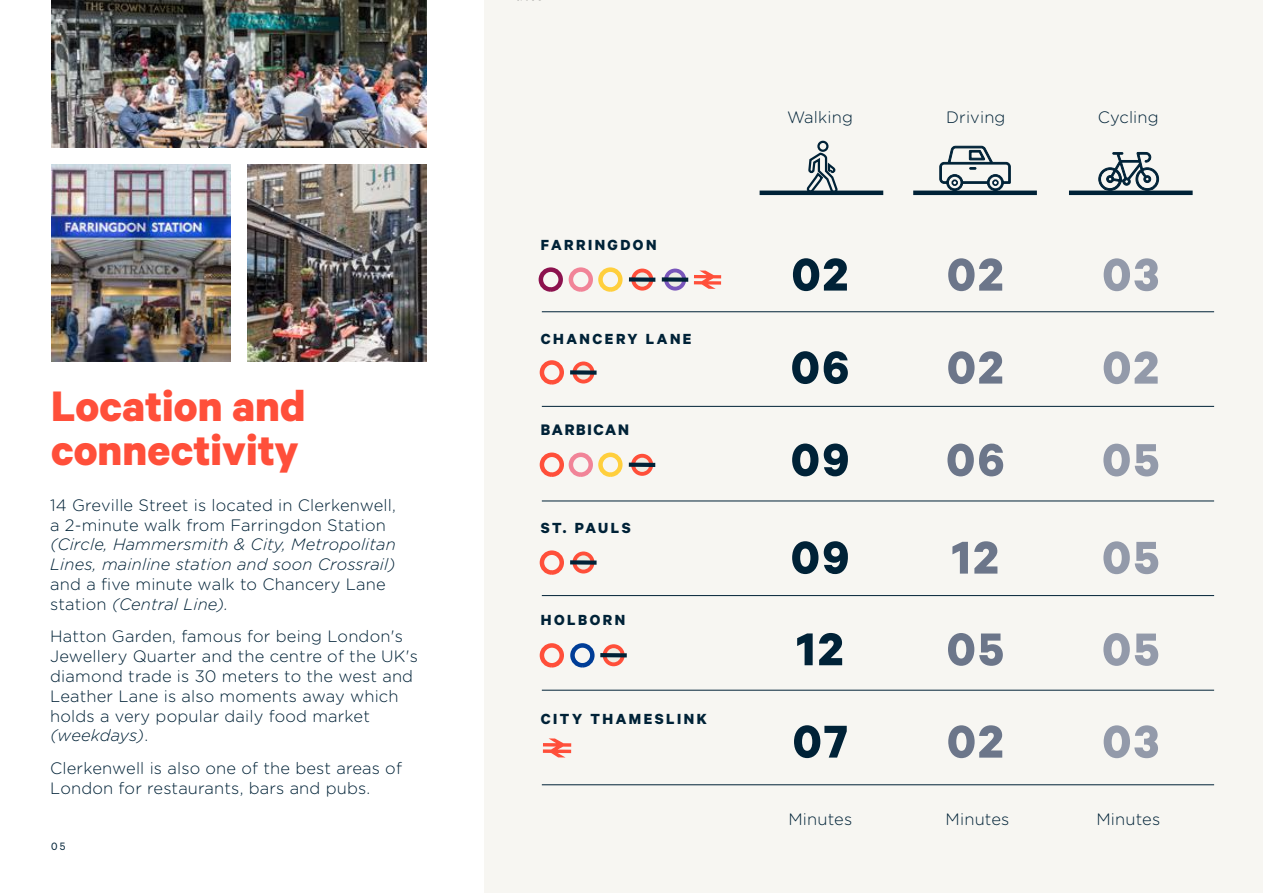
<style>
.page{position:relative;width:1263px;height:893px;background:#fff}
.page>*{position:absolute;margin:0;border:0;box-sizing:border-box;transform-origin:0 0}
.t1{font:51.75px/92.6px "Calibre Bold Test";letter-spacing:.05em;color:#002237;text-align:justify}
.t2{font:51.75px/92.6px "Calibre Bold Test";letter-spacing:.05em;color:#6c768a;text-align:justify}
.t3{font:51.75px/92.6px "Calibre Bold Test";letter-spacing:.05em;color:#939aaa;text-align:justify}
.t4{font:48px/45px "Calibre Bold Test";color:#ff4f3a}
.t5{font:17.25px "Calibre Bold Test";letter-spacing:.1em;color:#002237}
.t6{font:300 16.5px/19.8px "Gotham Rounded";letter-spacing:.01em;color:#002237}
.t7{font:italic 300 16.5px/19.8px "Gotham Rounded";letter-spacing:.01em;color:#002237}
.t8{font:16.5px "Calibre Bold Test";letter-spacing:.15em;color:#002237}
.t9{font:12px "Calibre Regular Test";color:#002237}
.s1{font-style:italic}
</style>
<div class="page">
<div style="left:484px;top:0;width:779px;height:893px;background:#f7f6f2"></div>
<svg style="left:631px;top:454px;width:22px;height:22px"></svg>
<svg style="left:629px;top:463px;width:26px;height:4px"></svg>
<svg style="left:572px;top:361px;width:22px;height:23px"></svg>
<div style="left:570px;top:370px;width:27px;height:5px;background:#002237"></div>
<hr style="left:542px;top:311px;width:672px;height:1px;background:#002237">
<hr style="left:542px;top:406px;width:672px;height:1px;background:#002237">
<hr style="left:542px;top:501px;width:672px;height:1px;background:#002237">
<hr style="left:542px;top:595px;width:672px;height:1px;background:#002237">
<hr style="left:542px;top:690px;width:672px;height:1px;background:#002237">
<hr style="left:542px;top:784px;width:672px;height:1px;background:#002237">
<svg style="left:543px;top:738px;width:28px;height:19px"></svg>
<svg style="left:572px;top:551px;width:22px;height:23px"></svg>
<div style="left:570px;top:560px;width:27px;height:5px;background:#002237"></div>
<svg style="left:603px;top:644px;width:22px;height:22px"></svg>
<svg style="left:600px;top:653px;width:27px;height:4px"></svg>
<svg style="left:631px;top:269px;width:22px;height:22px"></svg>
<div style="left:629px;top:277px;width:26px;height:5px;background:#002237"></div>
<svg style="left:664px;top:269px;width:22px;height:22px"></svg>
<div style="left:662px;top:277px;width:26px;height:5px;background:#002237"></div>
<svg style="left:694px;top:271px;width:27px;height:18px"></svg>
<div style="left:539px;top:267px;width:24px;height:25px;border:4px solid #8c124e;border-radius:50%"></div>
<div style="left:569px;top:267px;width:24px;height:25px;border:4px solid #f18498;border-radius:50%"></div>
<div style="left:598px;top:267px;width:25px;height:25px;border:4px solid #ffcf3d;border-radius:50%"></div>
<img style="left:51px;top:164px;width:179px;height:197px">
<img style="left:51px;top:0;width:376px;height:148px">
<img style="left:247px;top:164px;width:180px;height:197px">
<svg style="left:1098px;top:152px;width:61px;height:39px"></svg>
<svg style="left:939px;top:146px;width:72px;height:45px"></svg>
<div style="left:951px;top:179px;width:7px;height:7px;border:2px solid #002237;border-radius:50%"></div>
<hr style="left:913px;top:191px;width:124px;height:4px;background:#002237">
<hr style="left:760px;top:191px;width:123px;height:4px;background:#002237">
<hr style="left:1069px;top:191px;width:123px;height:4px;background:#002237">
<svg style="left:805px;top:140px;width:34px;height:56px"></svg>
<div style="left:540px;top:360px;width:24px;height:25px;border:4px solid #ff4f3a;border-radius:50%"></div>
<div style="left:540px;top:452px;width:24px;height:25px;border:4px solid #ff4f3a;border-radius:50%"></div>
<div style="left:569px;top:452px;width:24px;height:25px;border:4px solid #f18498;border-radius:50%"></div>
<div style="left:598px;top:452px;width:25px;height:25px;border:4px solid #ffcf3d;border-radius:50%"></div>
<div style="left:540px;top:550px;width:24px;height:25px;border:4px solid #ff4f3a;border-radius:50%"></div>
<div style="left:540px;top:643px;width:24px;height:25px;border:4px solid #ff4f3a;border-radius:50%"></div>
<div style="left:570px;top:643px;width:25px;height:25px;border:4px solid #003d97;border-radius:50%"></div>
<h2 class="t4" style="left:51px;top:381px;width:256px">Location and connectivity</h2>
<p class="t6" style="left:50px;top:494px;width:347px">14 Greville Street is located in Clerkenwell, a 2-minute walk from Farringdon Station</p>
<p class="t7" style="left:50px;top:534px;width:347px">(Circle, Hammersmith &amp; City, Metropolitan<br>Lines, mainline station and soon Crossrail)</p>
<p class="t6" style="left:50px;top:574px;width:337px">and a five minute walk to Chancery Lane station <span class="s1">(Central Line).</span></p>
<p class="t6" style="left:50px;top:626px;width:369px">Hatton Garden, famous for being London's Jewellery Quarter and the centre of the UK's diamond trade is 30 meters to the west and Leather Lane is also moments away which holds a very popular daily food market <span class="s1">(weekdays)</span>.</p>
<p class="t6" style="left:50px;top:757px;width:353px">Clerkenwell is also one of the best areas of<br>London for restaurants, bars and pubs.</p>
<p class="t9" style="left:51px;top:839px;width:16px">05</p>
<p class="t8" style="left:541px;top:235px;width:117px">FARRINGDON</p>
<p class="t8" style="left:541px;top:328px;width:152px">CHANCERY LANE</p>
<p class="t5" style="left:541px;top:419px;width:90px">BARBICAN</p>
<p class="t8" style="left:541px;top:518px;width:91px">ST. PAULS</p>
<p class="t8" style="left:541px;top:609px;width:86px">HOLBORN</p>
<p class="t8" style="left:541px;top:708px;width:167px">CITY THAMESLINK</p>
<p class="t6" style="left:787px;top:106px;width:67px">Walking</p>
<h1 class="t1" style="left:791px;top:227px;width:60px">02<br>06<br>09</h1>
<h1 class="t1" style="left:791px;top:510px;width:60px;line-height:91.9px">09<br>12<br>07</h1>
<p class="t6" style="left:946px;top:106px;width:61px">Driving</p>
<p class="t6" style="left:1098px;top:106px;width:62px">Cycling</p>
<h1 class="t2" style="left:946px;top:227px;width:60px">02<br>02<br>06</h1>
<h1 class="t2" style="left:947px;top:510px;width:59px;line-height:91.9px">12<br>05<br>02</h1>
<h1 class="t3" style="left:1102px;top:227px;width:59px">03<br>02<br>05</h1>
<h1 class="t3" style="left:1102px;top:510px;width:59px;line-height:91.9px">05<br>05<br>03</h1>
<p class="t6" style="left:788px;top:809px;width:65px">Minutes</p>
<p class="t6" style="left:946px;top:809px;width:65px">Minutes</p>
<p class="t6" style="left:1096px;top:809px;width:65px">Minutes</p>
</div>
